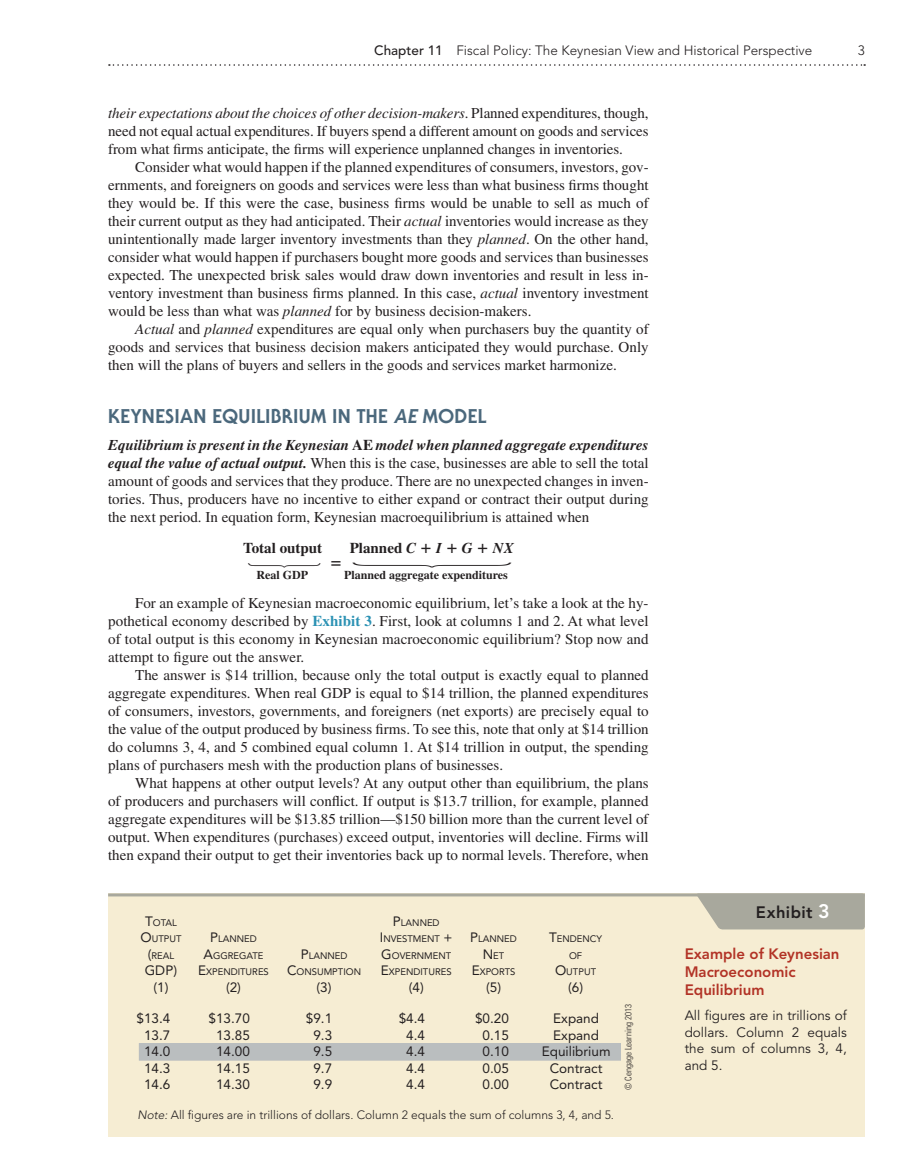
<style>
.page{position:relative;width:919px;height:1175px;background:#fff}
.page>*{position:absolute;margin:0;border:0;box-sizing:border-box;transform-origin:0 0}
.t1{font:800 19.5px "Serif Gothic Std";letter-spacing:.015em;color:#4b687c}
.t2{font:800 16.5px "Avenir LT Std";letter-spacing:.025em;color:#231f20}
.t3{font:15px/18px "Times LT Std";color:#231f20;text-align:justify}
.t4{font:italic 15px "Times LT Std";letter-spacing:-.005em;color:#231f20}
.t5{font:800 15px/18px "Avenir LT Std";color:#b23326}
.t6{font:700 15px "Times LT Std";color:#231f20}
.t7{font:italic 700 15px "Times LT Std";color:#231f20}
.t8{font:13.5px/16.5px "Avenir LT Std";color:#231f20;text-align:center}
.t9{font:13.5px/16.5px "Avenir LT Std";color:#231f20;text-align:justify}
.t10{font:300 13.5px "Avenir LT Std";color:#231f20}
.t11{font:300 12px "Avenir LT Std";color:#231f20}
.t12{font:700 12px "Times LT Std";color:#231f20}
.t13{font:9.45px/16.5px "Avenir LT Std";color:#231f20;text-align:center}
.t14{font:300 condensed 9px "Univers LT Std";color:#231f20}
.s1{font-weight:500}
.s2{font-style:normal}
.s3{font-style:italic}
.s4{font-weight:700;font-style:italic}
.s5{font-weight:700}
.s6{font-weight:700;color:#2c92b4}
.s7{font-size:13.5px}
.s8{font-size:19.5px;color:#fff}
</style>
<div class="page">
<svg style="left:109px;top:64px;width:755px;height:2px"></svg>
<div style="left:108px;top:893px;width:756px;height:244px;background:#f6edd3"></div>
<div style="left:139px;top:1043px;width:481px;height:17px;background:#babebf"></div>
<svg style="left:695px;top:896px;width:169px;height:33px;background:#aeada1"></svg>
<hr style="left:108px;top:893px;width:756px;height:3px;background:#a8a89d">
<p class="t10" style="left:374px;top:45px;width:439px"><span class="s1">Chapter 11</span> Fiscal Policy: The Keynesian View and Historical Perspective</p>
<p class="t10" style="left:857px;top:45px;width:9px">3</p>
<p class="t4" style="left:108px;top:108px;width:542px">their expectations about the choices of other decision-makers<span class="s2">. Planned expenditures, though,</span></p>
<p class="t3" style="left:108px;top:124px;width:542px">need not equal actual expenditures. If buyers spend a different amount on goods and services</p>
<p class="t3" style="left:108px;top:142px;width:516px">from what firms anticipate, the firms will experience unplanned changes in inventories.</p>
<p class="t3" style="left:135px;top:160px;width:515px">Consider what would happen if the planned expenditures of consumers, investors, gov-</p>
<p class="t3" style="left:108px;top:178px;width:542px">ernments, and foreigners on goods and services were less than what business firms thought</p>
<p class="t3" style="left:108px;top:196px;width:541px">they would be. If this were the case, business firms would be unable to sell as much of</p>
<p class="t3" style="left:108px;top:214px;width:542px">their current output as they had anticipated. Their <span class="s3">actual</span> inventories would increase as they</p>
<p class="t3" style="left:108px;top:232px;width:542px">unintentionally made larger inventory investments than they <span class="s3">planned</span>. On the other hand,</p>
<p class="t3" style="left:108px;top:250px;width:541px">consider what would happen if purchasers bought more goods and services than businesses</p>
<p class="t3" style="left:108px;top:268px;width:542px">expected. The unexpected brisk sales would draw down inventories and result in less in-</p>
<p class="t3" style="left:108px;top:286px;width:542px">ventory investment than business firms planned. In this case, <span class="s3">actual</span> inventory investment</p>
<p class="t3" style="left:108px;top:304px;width:424px">would be less than what was <span class="s3">planned</span> for by business decision-makers.</p>
<p class="t3" style="left:135px;top:322px;width:515px"><span class="s3">Actual</span> and <span class="s3">planned</span> expenditures are equal only when purchasers buy the quantity of</p>
<p class="t3" style="left:108px;top:340px;width:542px">goods and services that business decision makers anticipated they would purchase. Only</p>
<p class="t3" style="left:108px;top:358px;width:510px">then will the plans of buyers and sellers in the goods and services market harmonize.</p>
<p class="t1" style="left:108px;top:409px;width:379px">KEYNESIAN EQUILIBRIUM IN THE <span class="s3">AE</span> MODEL</p>
<p class="t3" style="left:108px;top:437px;width:542px"><span class="s4">Equilibrium is present in the Keynesian</span> <span class="s5">AE</span> <span class="s4">model when planned aggregate expenditures equal the value of actual output.</span> When this is the case, businesses are able to sell the total amount of goods and services that they produce. There are no unexpected changes in inven&shy;tories. Thus, producers have no incentive to either expand or contract their output during the next period. In equation form, Keynesian macroequilibrium is attained when</p>
<p class="t6" style="left:243px;top:543px;width:81px">Total output</p>
<p class="t6" style="left:349px;top:543px;width:68px">Planned <span class="s3">C</span></p>
<p class="t7" style="left:436px;top:543px;width:7px">I</p>
<p class="t7" style="left:462px;top:543px;width:12px">G</p>
<p class="t7" style="left:492px;top:543px;width:22px">NX</p>
<p class="t12" style="left:256px;top:570px;width:53px">Real GDP</p>
<p class="t12" style="left:344px;top:570px;width:165px">Planned aggregate expenditures</p>
<p class="t3" style="left:135px;top:595px;width:514px">For an example of Keynesian macroeconomic equilibrium, let’s take a look at the hy-</p>
<p class="t3" style="left:108px;top:613px;width:541px">pothetical economy described by <span class="s6">Exhibit 3</span>. First, look at columns 1 and 2. At what level</p>
<p class="t3" style="left:108px;top:631px;width:541px">of total output is this economy in Keynesian macroeconomic equilibrium? Stop now and</p>
<p class="t3" style="left:108px;top:649px;width:198px">attempt to figure out the answer.</p>
<p class="t3" style="left:135px;top:667px;width:514px">The answer is $14 trillion, because only the total output is exactly equal to planned</p>
<p class="t3" style="left:108px;top:685px;width:541px">aggregate expenditures. When real GDP is equal to $14 trillion, the planned expenditures</p>
<p class="t3" style="left:108px;top:703px;width:542px">of consumers, investors, governments, and foreigners (net exports) are precisely equal to</p>
<p class="t3" style="left:108px;top:721px;width:541px">the value of the output produced by business firms. To see this, note that only at $14 trillion</p>
<p class="t3" style="left:108px;top:739px;width:541px">do columns 3, 4, and 5 combined equal column 1. At $14 trillion in output, the spending</p>
<p class="t3" style="left:108px;top:757px;width:396px">plans of purchasers mesh with the production plans of businesses.</p>
<p class="t3" style="left:135px;top:775px;width:514px">What happens at other output levels? At any output other than equilibrium, the plans</p>
<p class="t3" style="left:108px;top:793px;width:541px">of producers and purchasers will conflict. If output is $13.7 trillion, for example, planned</p>
<p class="t3" style="left:108px;top:811px;width:541px">aggregate expenditures will be $13.85 trillion—$150 billion more than the current level of</p>
<p class="t3" style="left:108px;top:829px;width:542px">output. When expenditures (purchases) exceed output, inventories will decline. Firms will</p>
<p class="t3" style="left:108px;top:847px;width:541px">then expand their output to get their inventories back up to normal levels. Therefore, when</p>
<p class="t13" style="left:140px;top:914px;width:43px"><span class="s7">T</span>OTAL<br><span class="s7">O</span>UTPUT <span class="s7">(</span>REAL</p>
<p class="t8" style="left:145px;top:962px;width:34px">GDP) (1)</p>
<p class="t13" style="left:198px;top:930px;width:72px"><span class="s7">P</span>LANNED<br><span class="s7">A</span>GGREGATE<br><span class="s7">E</span>XPENDITURES</p>
<p class="t8" style="left:226px;top:978px;width:17px">(2)</p>
<p class="t13" style="left:287px;top:947px;width:75px"><span class="s7">P</span>LANNED<br><span class="s7">C</span>ONSUMPTION</p>
<p class="t8" style="left:316px;top:978px;width:17px">(3)</p>
<p class="t13" style="left:380px;top:914px;width:74px"><span class="s7">P</span>LANNED<br><span class="s7">I</span>NVESTMENT <span class="s7">+<br>G</span>OVERNMENT<br><span class="s7">E</span>XPENDITURES</p>
<p class="t8" style="left:408px;top:978px;width:17px">(4)</p>
<p class="t13" style="left:470px;top:930px;width:48px"><span class="s7">P</span>LANNED<br><span class="s7">N</span>ET<br><span class="s7">E</span>XPORTS</p>
<p class="t8" style="left:486px;top:978px;width:17px">(5)</p>
<p class="t8" style="left:136px;top:1010px;width:35px">$13.4<br>13.7<br>14.0<br>14.3<br>14.6</p>
<p class="t8" style="left:208px;top:1010px;width:43px">$13.70<br>13.85<br>14.00<br>14.15<br>14.30</p>
<p class="t8" style="left:306px;top:1010px;width:28px">$9.1<br>9.3<br>9.5<br>9.7<br>9.9</p>
<p class="t8" style="left:398px;top:1010px;width:28px">$4.4<br>4.4<br>4.4<br>4.4<br>4.4</p>
<p class="t8" style="left:475px;top:1010px;width:35px">$0.20<br>0.15<br>0.10<br>0.05<br>0.00</p>
<p class="t13" style="left:549px;top:930px;width:54px"><span class="s7">T</span>ENDENCY<br>OF<br><span class="s7">O</span>UTPUT</p>
<p class="t8" style="left:568px;top:978px;width:17px">(6)</p>
<p class="t8" style="left:541px;top:1010px;width:70px">Expand<br>Expand<br>Equilibrium<br>Contract<br>Contract</p>
<p class="t11" style="left:137px;top:1109px;width:478px"><span class="s3">Note:</span> All figures are in trillions of dollars. Column 2 equals the sum of columns 3, 4, and 5.</p>
<p class="t14" style="left:624px;top:1090px;width:87px;rotate:-90deg">© Cengage Learning 2013</p>
<p class="t2" style="left:755px;top:905px;width:75px">Exhibit <span class="s8">3</span></p>
<p class="t5" style="left:684px;top:945px;width:156px">Example of Keynesian<br>Macroeconomic<br>Equilibrium</p>
<p class="t9" style="left:684px;top:1008px;width:163px">All figures are in trillions of dollars. Column 2 equals the sum of columns 3, 4, and 5.</p>
</div>
